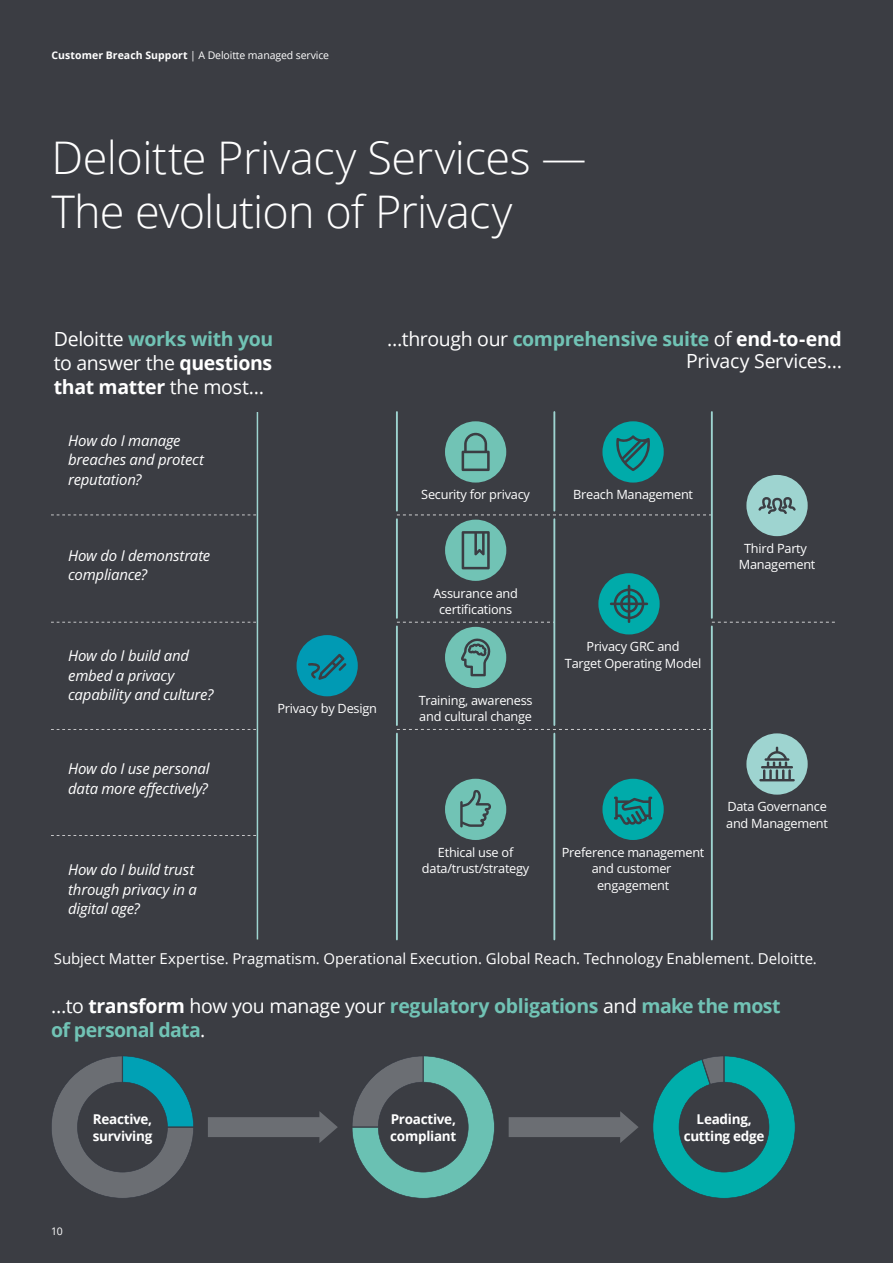
<style>
.page{position:relative;width:893px;height:1263px;background:#fff}
.page>*{position:absolute;margin:0;border:0;box-sizing:border-box;transform-origin:0 0}
.t1{font:300 45px/54px "Open Sans";letter-spacing:-.01em;color:#fff}
.Body_copy__8_5_12pt{font:19.5px/24px "Open Sans";letter-spacing:-.02em;color:#fff;text-align:justify}
.Body_copy__8_5_12pt-2{font:700 19.5px/24px "Open Sans";letter-spacing:-.02em;color:#71c3b5}
.t2{font:italic 15px/19.5px "Open Sans";letter-spacing:-.015em;color:#fff}
.Body_copy__8_5_12pt-3{font:15px "Open Sans";letter-spacing:-.005em;color:#fff}
.t3{font:700 13.5px/16.2px "Open Sans";letter-spacing:-.02em;color:#fff}
.t4{font:12.75px/16.5px "Open Sans";letter-spacing:-.02em;color:#fff;text-align:center}
.t5{font:10.5px "Open Sans";letter-spacing:-.01em;color:#fff}
.s1{font-weight:700}
.s2{font-weight:700;color:#71c3b5}
.s3{font-weight:400;color:#fff}
.s4{color:#fff}
</style>
<div class="page">
<div style="left:0;top:0;width:892px;height:1263px;background:#3b3d43"></div>
<svg style="left:352px;top:1056px;width:143px;height:142px"></svg>
<svg style="left:653px;top:1056px;width:142px;height:142px"></svg>
<svg style="left:51px;top:1056px;width:143px;height:142px"></svg>
<svg style="left:208px;top:1111px;width:130px;height:32px"></svg>
<svg style="left:509px;top:1111px;width:129px;height:32px"></svg>
<svg style="left:51px;top:515px;width:205px;height:1px"></svg>
<svg style="left:51px;top:622px;width:205px;height:1px"></svg>
<svg style="left:397px;top:729px;width:314px;height:1px"></svg>
<svg style="left:51px;top:729px;width:205px;height:1px"></svg>
<svg style="left:51px;top:835px;width:205px;height:1px"></svg>
<hr style="left:257px;top:412px;width:1px;height:527px;background:#9ed4d0">
<hr style="left:396px;top:412px;width:2px;height:99px;background:#9ed4d0">
<hr style="left:396px;top:519px;width:2px;height:99px;background:#9ed4d0">
<hr style="left:396px;top:626px;width:2px;height:99px;background:#9ed4d0">
<hr style="left:396px;top:734px;width:2px;height:205px;background:#9ed4d0">
<hr style="left:553px;top:412px;width:2px;height:99px;background:#9ed4d0">
<hr style="left:553px;top:519px;width:2px;height:206px;background:#9ed4d0">
<hr style="left:553px;top:734px;width:2px;height:205px;background:#9ed4d0">
<hr style="left:711px;top:412px;width:2px;height:206px;background:#9ed4d0">
<hr style="left:711px;top:626px;width:2px;height:313px;background:#9ed4d0">
<svg style="left:297px;top:635px;width:61px;height:61px"></svg>
<svg style="left:602px;top:779px;width:62px;height:61px"></svg>
<svg style="left:445px;top:779px;width:61px;height:61px"></svg>
<svg style="left:397px;top:421px;width:438px;height:267px"></svg>
<svg style="left:746px;top:733px;width:62px;height:62px"></svg>
<p class="t5" style="left:51px;top:48px;width:279px"><span class="s1">Customer Breach Support</span> | A Deloitte managed service</p>
<h1 class="t1" style="left:51px;top:130px;width:537px">Deloitte Privacy Services —<br>The evolution of Privacy</h1>
<p class="Body_copy__8_5_12pt" style="left:54px;top:326px;width:221px">Deloitte <span class="s2">works with you </span>to answer the <span class="s1">questions that matter</span> the most…</p>
<p class="t2" style="left:68px;top:430px;width:137px">How do I manage breaches and protect reputation?</p>
<p class="t2" style="left:68px;top:545px;width:144px">How do I demonstrate compliance?</p>
<p class="Body_copy__8_5_12pt" style="left:387px;top:327px;width:456px;line-height:22.5px;text-align:right">…through our <span class="s2">comprehensive suite</span> of <span class="s1">end‑to‑end<br></span>Privacy Services…</p>
<p class="t4" style="left:421px;top:486px;width:110px">Security for privacy</p>
<p class="t4" style="left:573px;top:486px;width:121px">Breach Management</p>
<p class="t4" style="left:433px;top:584px;width:86px">Assurance and certifications</p>
<p class="t4" style="left:739px;top:540px;width:78px">Third Party<br>Management</p>
<p class="t2" style="left:68px;top:646px;width:147px">How do I build and embed a privacy capability and culture?</p>
<p class="t2" style="left:68px;top:759px;width:143px">How do I use personal data more effectively?</p>
<p class="t2" style="left:68px;top:859px;width:130px">How do I build trust through privacy in a digital age?</p>
<p class="t4" style="left:277px;top:700px;width:101px">Privacy by Design</p>
<p class="t4" style="left:419px;top:691px;width:115px;text-align:left">Training, awareness and cultural change</p>
<p class="t4" style="left:565px;top:638px;width:138px">Privacy GRC and<br>Target Operating Model</p>
<p class="t4" style="left:422px;top:843px;width:109px">Ethical use of data/trust/strategy</p>
<p class="t4" style="left:562px;top:843px;width:144px">Preference management and customer engagement</p>
<p class="t4" style="left:726px;top:798px;width:103px;text-align:left">Data Governance and Management</p>
<p class="Body_copy__8_5_12pt-3" style="left:54px;top:949px;width:765px">Subject Matter Expertise. Pragmatism. Operational Execution. Global Reach. Technology Enablement. Deloitte.</p>
<p class="Body_copy__8_5_12pt-2" style="left:51px;top:993px;width:731px"><span class="s3">…to</span> <span class="s4">transform</span> <span class="s3">how you manage your</span> regulatory obligations <span class="s3">and</span> make the most of personal data<span class="s3">.</span></p>
<p class="t3" style="left:93px;top:1111px;width:61px">Reactive, surviving</p>
<p class="t5" style="left:51px;top:1224px;width:13px">10</p>
<p class="t3" style="left:390px;top:1111px;width:68px">Proactive, compliant</p>
<p class="t3" style="left:684px;top:1111px;width:82px;text-align:center">Leading, cutting edge</p>
</div>
